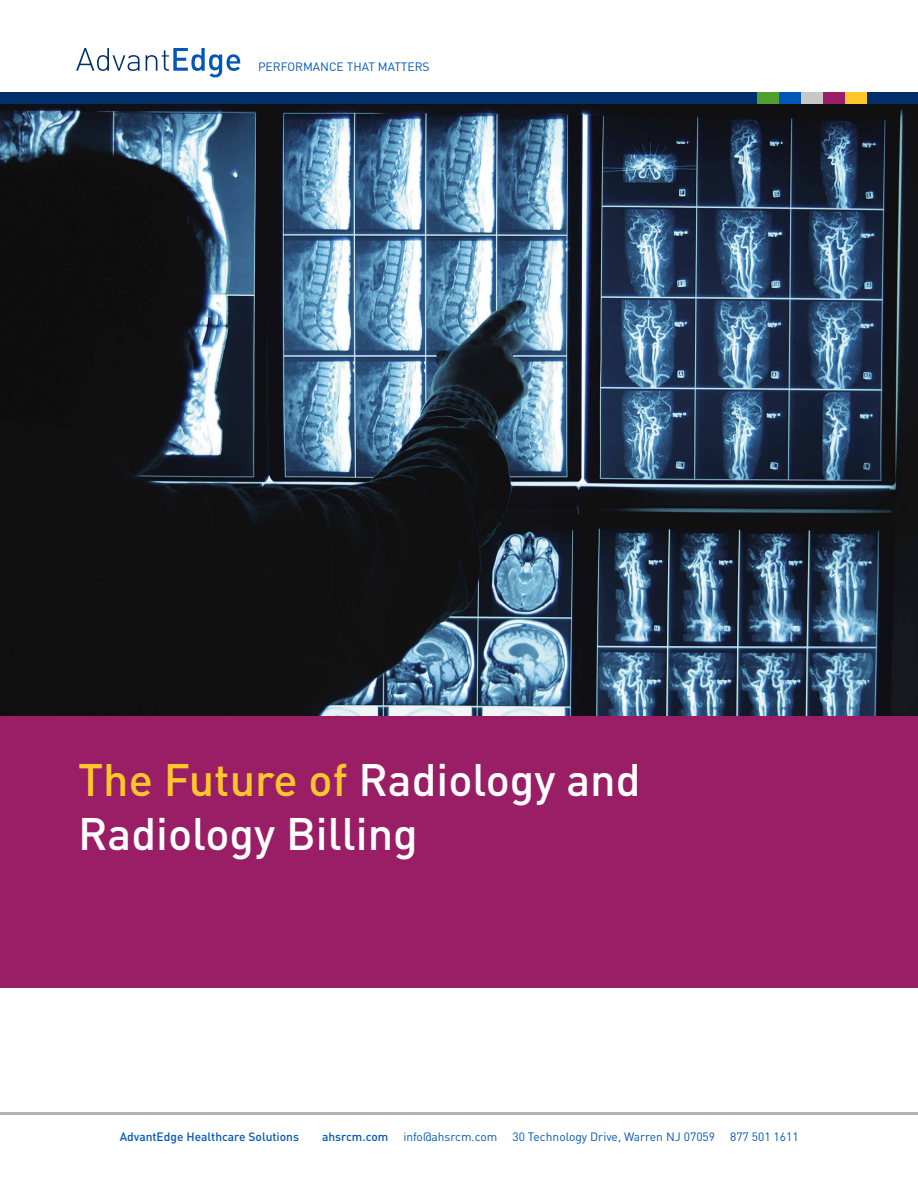
<style>
.page{position:relative;width:918px;height:1188px;background:#fff}
.page>*{position:absolute;margin:0;border:0;box-sizing:border-box;transform-origin:0 0}
.t1{font:500 45px/54px "DIN";color:#fff}
.t2{font:12px "DIN";color:#0057b8}
.t3{font:500 12px "DIN";color:#0057b8}
.s1{color:#ffc72c}
</style>
<div class="page">
<img style="left:0;top:104px;width:918px;height:612px">
<div style="left:0;top:716px;width:918px;height:272px;background:#991e66"></div>
<svg style="left:76px;top:48px;width:64px;height:23px"></svg>
<svg style="left:146px;top:48px;width:94px;height:29px"></svg>
<div style="left:0;top:92px;width:918px;height:12px;background:#002f6c"></div>
<div style="left:845px;top:92px;width:22px;height:12px;background:#ffc72c"></div>
<div style="left:823px;top:92px;width:22px;height:12px;background:#991e66"></div>
<div style="left:779px;top:92px;width:22px;height:12px;background:#0057b8"></div>
<div style="left:801px;top:92px;width:22px;height:12px;background:#c8c9c7"></div>
<div style="left:757px;top:92px;width:22px;height:12px;background:#509e2f"></div>
<hr style="left:0;top:1112px;width:918px;height:3px;background:#b1b3b3">
<p class="t2" style="left:258px;top:59px;width:173px">PERFORMANCE THAT MATTERS</p>
<h1 class="t1" style="left:78px;top:751px;width:564px"><span class="s1">The Future of</span> Radiology and<br>Radiology Billing</h1>
<p class="t3" style="left:120px;top:1129px;width:181px">AdvantEdge Healthcare Solutions</p>
<p class="t3" style="left:322px;top:1129px;width:68px">ahsrcm.com</p>
<p class="t2" style="left:403px;top:1129px;width:397px">info@ahsrcm.com 30 Technology Drive, Warren NJ 07059 877 501 1611</p>
</div>
